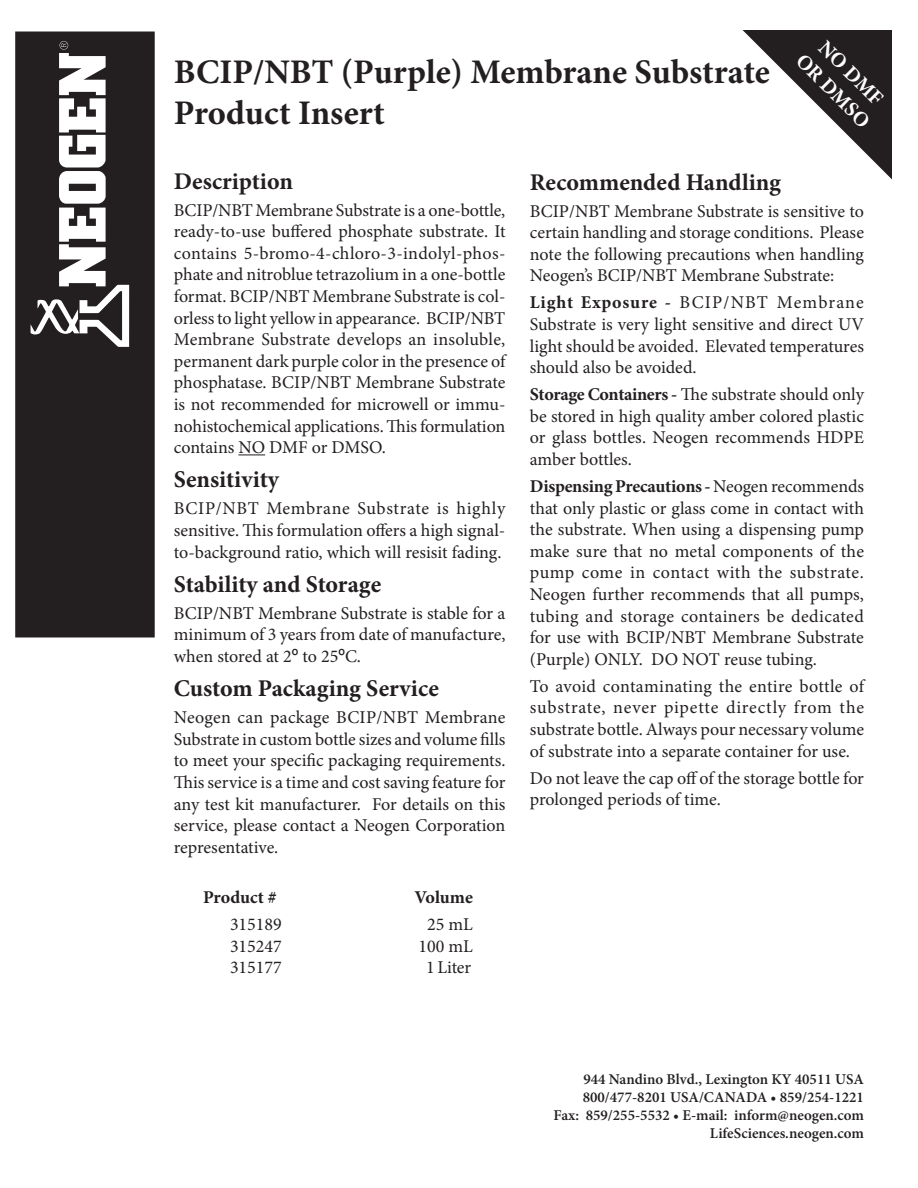
<style>
.page{position:relative;width:918px;height:1188px;background:#fff}
.page>*{position:absolute;margin:0;border:0;box-sizing:border-box;transform-origin:0 0}
.t1{font:700 34.5px/41.4px "Minion Pro";color:#231f20}
.Body_text{font:700 24px "Minion Pro";color:#231f20}
.t2{font:700 21px/25.2px "Minion Pro";color:#fff;text-align:center}
.Body_text-2{font:18px/21.6px "Minion Pro";color:#231f20;text-align:justify}
.Body_text-3{font:700 18px "Minion Pro";letter-spacing:-.005em;color:#231f20}
.t3{font:600 15px/18px "Minion Pro";color:#231f20;text-align:right}
.s1{font-family:"Arial"}
.s2{font-weight:700}
</style>
<div class="page">
<svg style="left:238px;top:454px;width:27px;height:1px"></svg>
<svg style="left:742px;top:30px;width:150px;height:150px"></svg>
<div style="left:16px;top:32px;width:138px;height:605px;background:#231f20"></div>
<div style="left:15px;top:32px;width:140px;height:605px;border:2px solid #231f20"></div>
<svg style="left:31px;top:41px;width:98px;height:306px"></svg>
<p class="t1" style="left:174px;top:50px;width:598px">BCIP/NBT (Purple) Membrane Substrate<br>Product Insert</p>
<p class="t2" style="left:826px;top:30px;width:97px;rotate:45deg">NO DMF<br>OR DMSO</p>
<p class="Body_text" style="left:174px;top:164px;width:121px">Description</p>
<p class="Body_text-2" style="left:174px;top:199px;width:333px">BCIP/NBT Membrane Substrate is a one-bottle, ready-to-use buffered phosphate substrate. It contains 5-bromo-4-chloro-3-indolyl-phos&shy;phate and nitroblue tetrazolium in a one-bottle format. BCIP/NBT Membrane Substrate is col&shy;orless to light yellow in appearance. BCIP/NBT Membrane Substrate develops an insoluble, permanent dark purple color in the presence of phosphatase. BCIP/NBT Membrane Substrate is not recommended for microwell or immu&shy;nohistochemical applications. This formulation contains NO DMF or DMSO.</p>
<p class="Body_text" style="left:174px;top:463px;width:107px">Sensitivity</p>
<p class="Body_text-2" style="left:174px;top:498px;width:333px">BCIP/NBT Membrane Substrate is highly sensitive. This formulation offers a high signal&shy;to-background ratio, which will resisit fading.</p>
<p class="Body_text" style="left:174px;top:567px;width:209px">Stability and Storage</p>
<p class="Body_text-2" style="left:174px;top:602px;width:333px">BCIP/NBT Membrane Substrate is stable for a minimum of 3 years from date of manufacture, when stored at 2<span class="s1">º</span> to 25<span class="s1">º</span>C.</p>
<p class="Body_text" style="left:174px;top:672px;width:267px">Custom Packaging Service</p>
<p class="Body_text-2" style="left:174px;top:707px;width:333px">Neogen can package BCIP/NBT Membrane Substrate in custom bottle sizes and volume fills to meet your specific packaging requirements.<br>This service is a time and cost saving feature for any test kit manufacturer. For details on this service, please contact a Neogen Corporation representative.</p>
<p class="Body_text-3" style="left:203px;top:885px;width:75px">Product #</p>
<p class="Body_text-3" style="left:415px;top:885px;width:60px">Volume</p>
<p class="Body_text-2" style="left:230px;top:914px;width:53px">315189</p>
<p class="Body_text-2" style="left:427px;top:914px;width:47px">25 mL</p>
<p class="Body_text-2" style="left:230px;top:935px;width:53px">315247</p>
<p class="Body_text-2" style="left:419px;top:935px;width:56px">100 mL</p>
<p class="Body_text-2" style="left:230px;top:957px;width:53px">315177</p>
<p class="Body_text-2" style="left:426px;top:957px;width:47px">1 Liter</p>
<p class="Body_text" style="left:530px;top:165px;width:253px">Recommended Handling</p>
<p class="Body_text-2" style="left:530px;top:200px;width:336px">BCIP/NBT Membrane Substrate is sensitive to certain handling and storage conditions. Please note the following precautions when handling Neogen’s BCIP/NBT Membrane Substrate:</p>
<p class="Body_text-2" style="left:530px;top:292px;width:336px"><span class="s2">Light Exposure -</span> BCIP/NBT Membrane Substrate is very light sensitive and direct UV light should be avoided. Elevated temperatures should also be avoided.</p>
<p class="Body_text-2" style="left:530px;top:384px;width:336px"><span class="s2">Storage Containers -</span> The substrate should only be stored in high quality amber colored plastic or glass bottles. Neogen recommends HDPE amber bottles.</p>
<p class="Body_text-2" style="left:530px;top:476px;width:336px"><span class="s2">Dispensing Precautions -</span> Neogen recommends that only plastic or glass come in contact with the substrate. When using a dispensing pump make sure that no metal components of the pump come in contact with the substrate.<br>Neogen further recommends that all pumps, tubing and storage containers be dedicated for use with BCIP/NBT Membrane Substrate (Purple) ONLY. DO NOT reuse tubing.</p>
<p class="Body_text-2" style="left:530px;top:675px;width:336px">To avoid contaminating the entire bottle of substrate, never pipette directly from the substrate bottle. Always pour necessary volume of substrate into a separate container for use.</p>
<p class="Body_text-2" style="left:530px;top:767px;width:336px">Do not leave the cap off of the storage bottle for prolonged periods of time.</p>
<p class="t3" style="left:554px;top:1071px;width:312px">944 Nandino Blvd., Lexington KY 40511 USA<br>800/477-8201 USA/CANADA • 859/254-1221<br>Fax: 859/255-5532 • E-mail: inform@neogen.com</p>
<p class="t3" style="left:710px;top:1125px;width:156px">LifeSciences.neogen.com</p>
</div>
